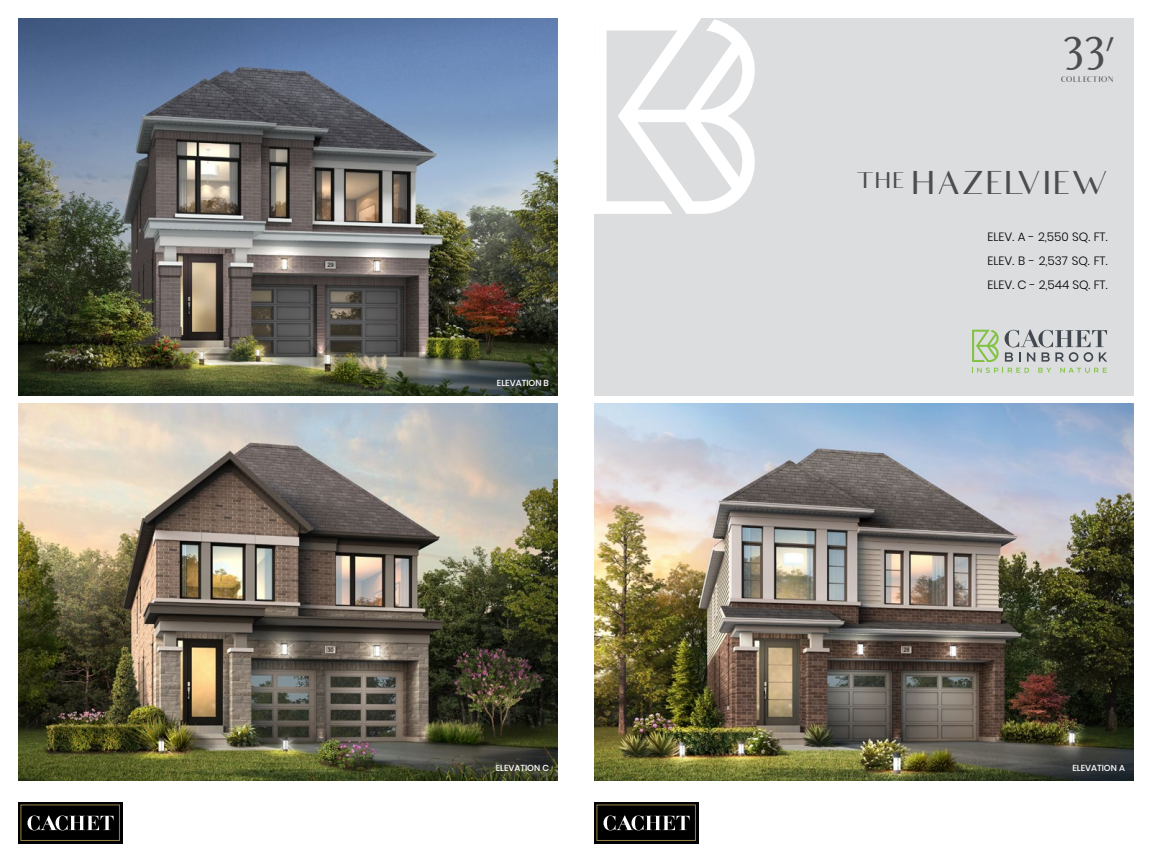
<style>
.page{position:relative;width:1152px;height:864px;background:#fff}
.page>*{position:absolute;margin:0;border:0;box-sizing:border-box;transform-origin:0 0}
.t1{font:46.3px "Audrey";color:#4d4d4d}
.t2{font:32px "Audrey";color:#4d4d4d}
.t3{font:300 12px/24px "Poppins";color:#000;text-align:justify}
.t4{font:500 8.7px "Poppins";color:#fff}
.t5{font:7.9px "Audrey";color:#4d4d4d}
</style>
<div class="page">
<div style="left:594px;top:18px;width:540px;height:377px;background:#dcddde"></div>
<img style="left:594px;top:403px;width:540px;height:377px">
<svg style="left:594px;top:18px;width:161px;height:196px"></svg>
<img style="left:18px;top:18px;width:540px;height:377px">
<img style="left:18px;top:403px;width:540px;height:377px">
<svg style="left:972px;top:330px;width:27px;height:32px"></svg>
<svg style="left:972px;top:368px;width:57px;height:5px"></svg>
<svg style="left:1038px;top:368px;width:13px;height:5px"></svg>
<svg style="left:1060px;top:368px;width:47px;height:5px"></svg>
<svg style="left:1005px;top:330px;width:102px;height:32px"></svg>
<div style="left:594px;top:802px;width:104px;height:41px;background:#000"></div>
<div style="left:597px;top:805px;width:99px;height:36px;border:1px solid #968446"></div>
<svg style="left:604px;top:815px;width:86px;height:15px"></svg>
<div style="left:18px;top:802px;width:104px;height:41px;background:#000"></div>
<div style="left:21px;top:805px;width:99px;height:36px;border:1px solid #968446"></div>
<svg style="left:28px;top:815px;width:86px;height:15px"></svg>
<h1 class="t1" style="left:1058px;top:27px;width:54px">33</h1>
<p class="t5" style="left:1061px;top:75px;width:55px">COLLECTION</p>
<h1 class="t1" style="left:1102px;top:27px;width:12px">’</h1>
<h2 class="t2" style="left:856px;top:164px;width:255px"><sup>THE</sup> HAZELVIEW</h2>
<p class="t4" style="left:497px;top:378px;width:54px">ELEVATION B</p>
<p class="t3" style="left:988px;top:225px;width:122px">ELEV. A - 2,550 SQ. FT.<br>ELEV. B - 2,537 SQ. FT.<br>ELEV. C - 2,544 SQ. FT.</p>
<p class="t4" style="left:496px;top:763px;width:55px">ELEVATION C</p>
<p class="t4" style="left:1072px;top:763px;width:54px">ELEVATION A</p>
</div>
